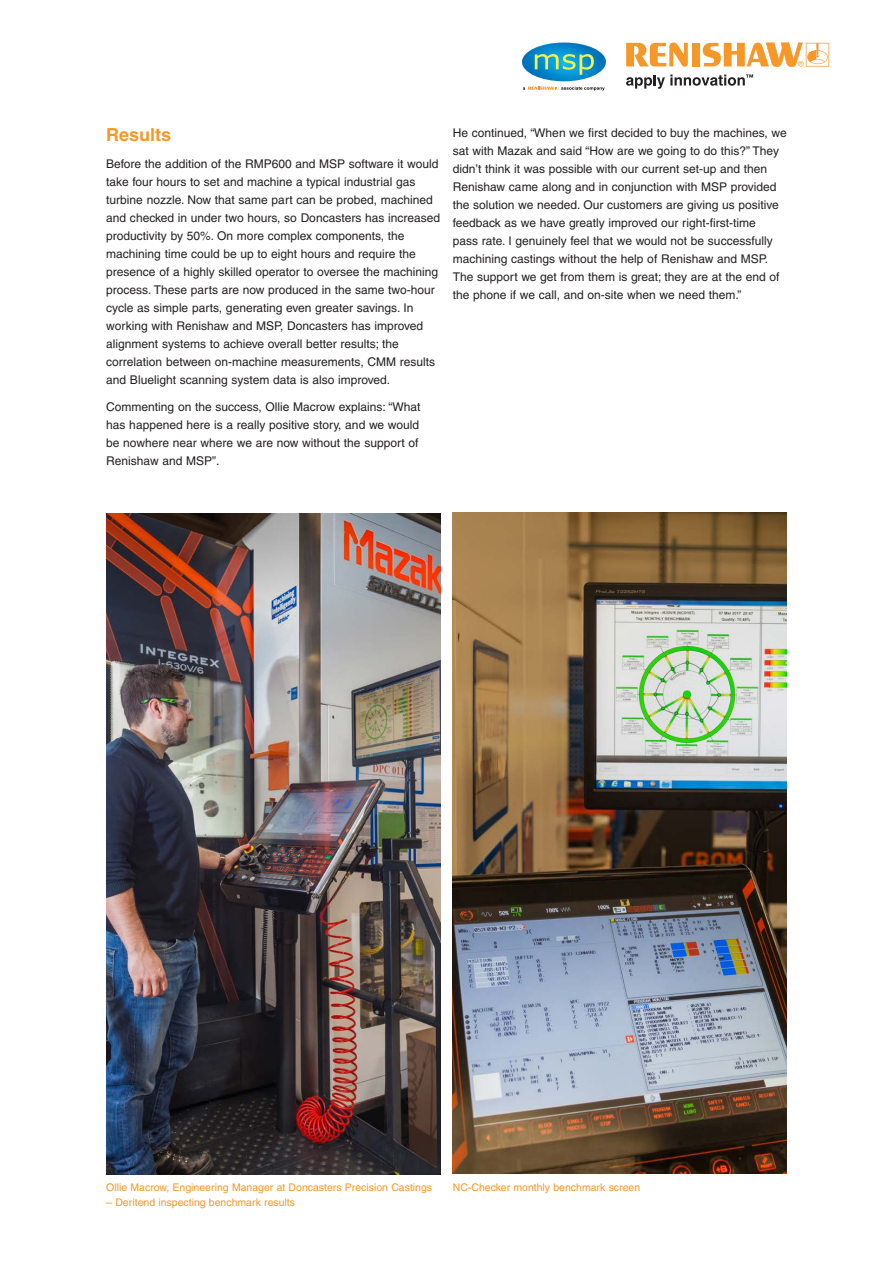
<style>
.page{position:relative;width:893px;height:1263px;background:#fff}
.page>*{position:absolute;margin:0;border:0;box-sizing:border-box;transform-origin:0 0}
.Main_body_heading_te{font:700 18px "Helvetica";color:#f79727}
.Main_body_text_8pt{font:12px/18px "Helvetica";color:#231f20}
.Caption_text_7pt{font:10.5px "Helvetica";color:#f79727}
</style>
<div class="page">
<svg style="left:626px;top:43px;width:62px;height:24px"></svg>
<div style="left:692px;top:43px;width:8px;height:23px;background:#f79727"></div>
<svg style="left:703px;top:43px;width:126px;height:24px"></svg>
<svg style="left:626px;top:74px;width:127px;height:15px"></svg>
<svg style="left:522px;top:43px;width:84px;height:38px"></svg>
<svg style="left:523px;top:87px;width:82px;height:4px"></svg>
<img style="left:453px;top:512px;width:334px;height:662px">
<img style="left:106px;top:513px;width:334px;height:661px">
<p class="Main_body_heading_te" style="left:106px;top:124px;width:67px">Results</p>
<p class="Main_body_text_8pt" style="left:106px;top:155px;width:335px">Before the addition of the RMP600 and MSP software it would take four hours to set and machine a typical industrial gas turbine nozzle. Now that same part can be probed, machined and checked in under two hours, so Doncasters has increased productivity by 50%. On more complex components, the machining time could be up to eight hours and require the presence of a highly skilled operator to oversee the machining process. These parts are now produced in the same two-hour cycle as simple parts, generating even greater savings. In working with Renishaw and MSP, Doncasters has improved alignment systems to achieve overall better results; the correlation between on-machine measurements, CMM results and Bluelight scanning system data is also improved.</p>
<p class="Main_body_text_8pt" style="left:106px;top:397px;width:316px">Commenting on the success, Ollie Macrow explains: “What has happened here is a really positive story, and we would be nowhere near where we are now without the support of Renishaw and MSP”.</p>
<p class="Main_body_text_8pt" style="left:453px;top:124px;width:335px">He continued, “When we first decided to buy the machines, we sat with Mazak and said “How are we going to do this?” They didn’t think it was possible with our current set-up and then Renishaw came along and in conjunction with MSP provided the solution we needed. Our customers are giving us positive feedback as we have greatly improved our right-first-time<br>pass rate. I genuinely feel that we would not be successfully machining castings without the help of Renishaw and MSP.<br>The support we get from them is great; they are at the end of the phone if we call, and on-site when we need them.”</p>
<p class="Caption_text_7pt" style="left:106px;top:1181px;width:327px">Ollie Macrow, Engineering Manager at Doncasters Precision Castings</p>
<p class="Caption_text_7pt" style="left:106px;top:1196px;width:190px">– Deritend inspecting benchmark results</p>
<p class="Caption_text_7pt" style="left:453px;top:1181px;width:189px">NC-Checker monthly benchmark screen</p>
</div>
